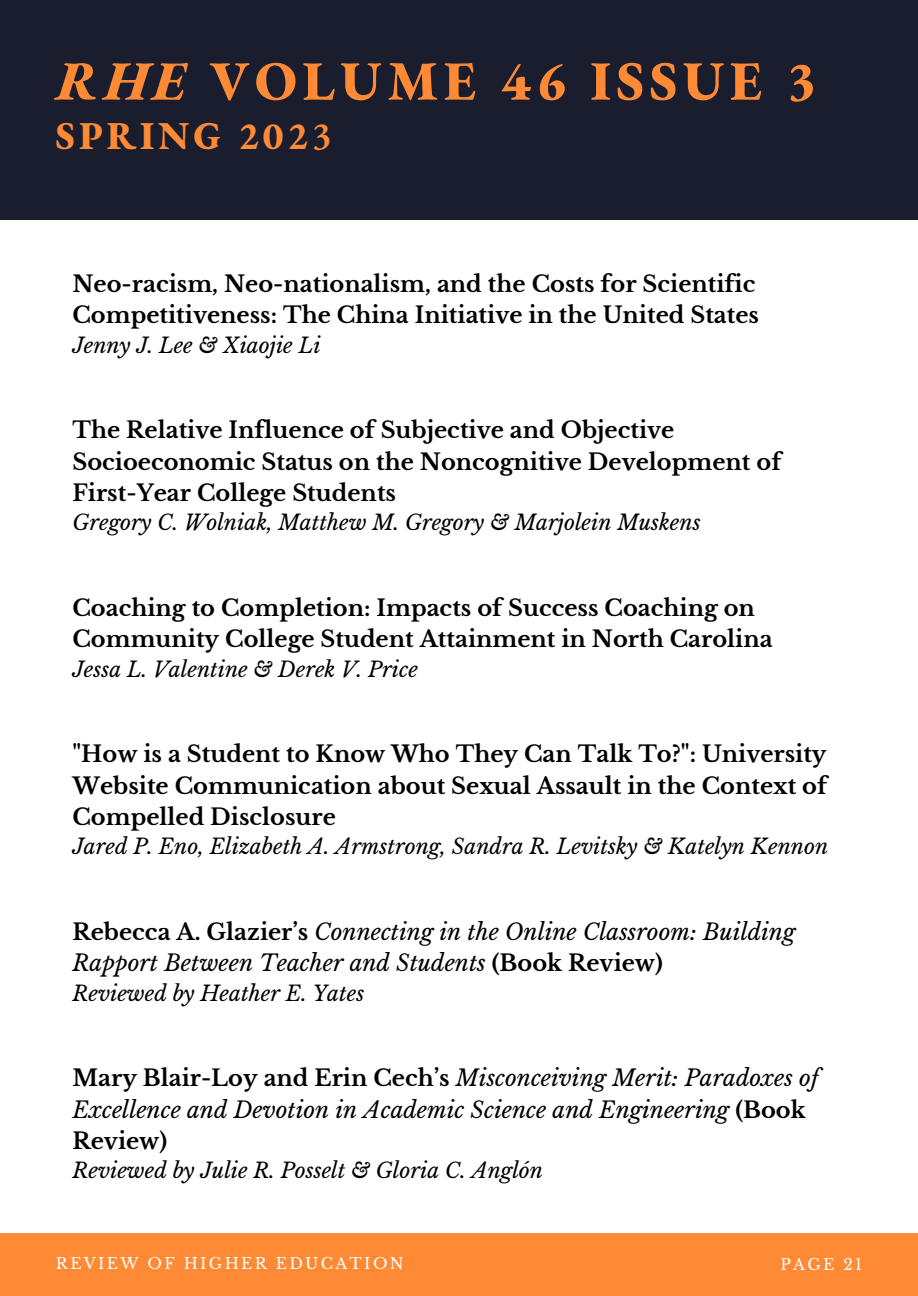
<style>
.page{position:relative;width:918px;height:1296px;background:#fff}
.page>*{position:absolute;margin:0;border:0;box-sizing:border-box;transform-origin:0 0}
.t1{font:800 55.35px "EB Garamond";letter-spacing:.1em;color:#ff8a36}
.t2{font:800 38.55px "EB Garamond";letter-spacing:.1em;color:#ff8a36}
.t3{font:700 22.5px/31.5px "Libre Baskerville";color:#000}
.t4{font:italic 22.5px/31.5px "Libre Baskerville";color:#000}
.t5{font:italic 21px "Libre Baskerville";color:#000}
.t6{font:15.45px "Libre Baskerville";letter-spacing:.15em;color:#fff}
.s1{font-style:italic}
.s2{font-weight:600}
.s3{font-weight:700;font-style:normal}
</style>
<div class="page">
<div style="left:0;top:0;width:918px;height:220px;background:#191d2d"></div>
<div style="left:0;top:1233px;width:918px;height:63px;background:#ff8a36"></div>
<h2 class="t1" style="left:56px;top:44px;width:762px"><span class="s1">RHE</span> VOLUME 46 ISSUE 3</h2>
<h2 class="t2" style="left:56px;top:110px;width:277px">SPRING 202<span class="s2">3</span></h2>
<h2 class="t3" style="left:72px;top:268px;width:688px">Neo-racism, Neo-nationalism, and the Costs for Scientific<br>Competitiveness: The China Initiative in the United States</h2>
<h2 class="t5" style="left:72px;top:332px;width:250px">Jenny J. Lee &amp; Xiaojie Li</h2>
<h2 class="t3" style="left:72px;top:414px;width:710px">The Relative Influence of Subjective and Objective<br>Socioeconomic Status on the Noncognitive Development of<br>First-Year College Students</h2>
<h2 class="t5" style="left:72px;top:510px;width:630px">Gregory C. Wolniak, Matthew M. Gregory &amp; Marjolein Muskens</h2>
<h2 class="t3" style="left:72px;top:592px;width:702px">Coaching to Completion: Impacts of Success Coaching on<br>Community College Student Attainment in North Carolina</h2>
<h2 class="t5" style="left:72px;top:656px;width:347px">Jessa L. Valentine &amp; Derek V. Price</h2>
<h2 class="t3" style="left:72px;top:738px;width:756px;text-align:justify">"How is a Student to Know Who They Can Talk To?": University Website Communication about Sexual Assault in the Context of Compelled Disclosure</h2>
<h2 class="t5" style="left:72px;top:834px;width:757px">Jared P. Eno, Elizabeth A. Armstrong, Sandra R. Levitsky &amp; Katelyn Kennon</h2>
<h2 class="t4" style="left:72px;top:916px;width:724px"><span class="s3">Rebecca A. Glazier’s</span> Connecting in the Online Classroom: Building<br>Rapport Between Teacher and Students <span class="s3">(Book Review)</span></h2>
<h2 class="t5" style="left:72px;top:980px;width:293px">Reviewed by Heather E. Yates</h2>
<p class="t4" style="left:72px;top:1062px;width:748px"><span class="s3">Mary Blair-Loy and Erin Cech’s</span> Misconceiving Merit: Paradoxes of<br>Excellence and Devotion in Academic Science and Engineering <span class="s3">(Book<br>Review)</span></p>
<p class="t5" style="left:72px;top:1158px;width:472px">Reviewed by Julie R. Posselt &amp; Gloria C. Anglón</p>
<p class="t6" style="left:56px;top:1254px;width:349px">REVIEW OF HIGHER EDUCATION</p>
<h1 class="t6" style="left:780px;top:1255px;width:83px">PAGE 21</h1>
</div>
